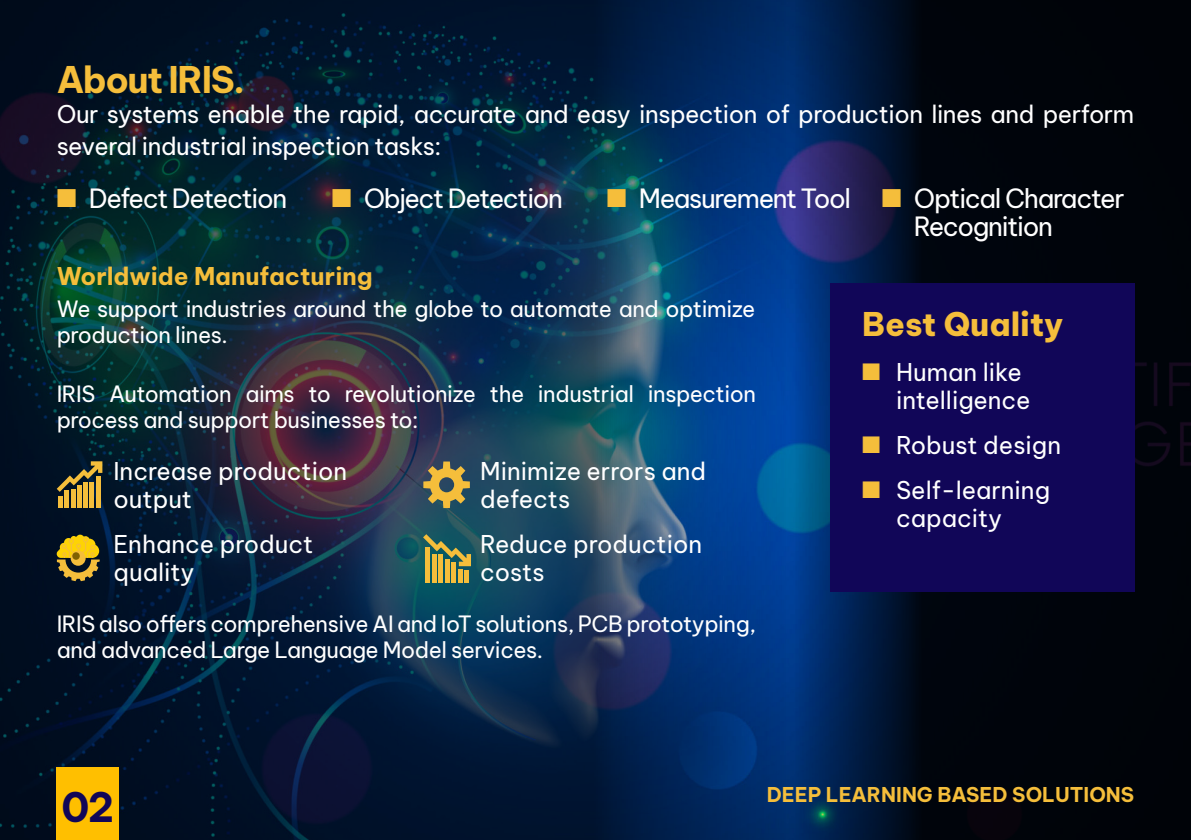
<style>
.page{position:relative;width:1191px;height:840px;background:#fff}
.page>*{position:absolute;margin:0;border:0;box-sizing:border-box;transform-origin:0 0}
.t1{font:700 40px "Be Vietnam Pro";color:#110658}
.t2{font:700 36px "Be Vietnam Pro";letter-spacing:-.04em;color:#f5be3b}
.t3{font:800 32px "Be Vietnam Pro";color:#f5be3b}
.t4{font:26px/28px "Be Vietnam Pro";letter-spacing:-.05em;color:#fff}
.t5{font:24px/28px "Be Vietnam Pro";letter-spacing:-.01em;color:#fff}
.t6{font:700 24px "Be Vietnam Pro";color:#f5be3b}
.t7{font:22px/26px "Be Vietnam Pro";letter-spacing:-.02em;color:#fff}
.t8{font:700 20px "Be Vietnam Pro";color:#f5be3b}
.s1{color:#f5be3b}
</style>
<div class="page">
<img style="left:0;top:0;width:699px;height:839px">
<svg style="left:699px;top:0;width:492px;height:839px;background:#01183a"></svg>
<div style="left:830px;top:282px;width:304px;height:309px;background:#110658"></div>
<div style="left:57px;top:767px;width:62px;height:72px;background:#ffbf00"></div>
<div style="left:58px;top:495px;width:5px;height:12px;background:#f5be3b"></div>
<svg style="left:57px;top:461px;width:45px;height:30px"></svg>
<hr style="left:96px;top:475px;width:4px;height:32px;background:#f5be3b">
<hr style="left:90px;top:481px;width:4px;height:26px;background:#f5be3b">
<div style="left:83px;top:481px;width:5px;height:26px;background:#f5be3b"></div>
<div style="left:77px;top:484px;width:5px;height:23px;background:#f5be3b"></div>
<hr style="left:71px;top:489px;width:4px;height:18px;background:#f5be3b">
<hr style="left:65px;top:490px;width:4px;height:17px;background:#f5be3b">
<div style="left:464px;top:570px;width:5px;height:12px;background:#f5be3b"></div>
<svg style="left:423px;top:534px;width:48px;height:32px"></svg>
<div style="left:425px;top:546px;width:5px;height:36px;background:#f5be3b"></div>
<div style="left:431px;top:553px;width:5px;height:29px;background:#f5be3b"></div>
<div style="left:438px;top:553px;width:5px;height:29px;background:#f5be3b"></div>
<hr style="left:445px;top:558px;width:4px;height:24px;background:#f5be3b">
<div style="left:451px;top:562px;width:5px;height:20px;background:#f5be3b"></div>
<div style="left:458px;top:568px;width:5px;height:14px;background:#f5be3b"></div>
<svg style="left:423px;top:461px;width:47px;height:46px;background:#8d814d"></svg>
<svg style="left:57px;top:534px;width:43px;height:47px;background:#967e23"></svg>
<div style="left:72px;top:552px;width:8px;height:7px;background:#806100;border-radius:50%"></div>
<h2 class="t2" style="left:57px;top:49px;width:190px">About IRIS.</h2>
<p class="t5" style="left:57px;top:96px;width:1079px;line-height:32px">Our systems enable the rapid, accurate and easy inspection of production lines and perform several industrial inspection tasks:</p>
<p class="t4" style="left:57px;top:182px;width:232px"><span class="s1">■</span> Defect Detection</p>
<p class="t4" style="left:332px;top:182px;width:233px"><span class="s1">■</span> Object Detection</p>
<p class="t4" style="left:914px;top:182px;width:212px;text-indent:-307px"><span class="s1">■</span> Measurement Tool <span class="s1">■</span> Optical Character<br>Recognition</p>
<p class="t6" style="left:57px;top:256px;width:317px">Worldwide Manufacturing</p>
<p class="t7" style="left:57px;top:293px;width:700px">We support industries around the globe to automate and optimize production lines.</p>
<p class="t7" style="left:57px;top:379px;width:701px">IRIS Automation aims to revolutionize the industrial inspection process and support businesses to:</p>
<p class="t5" style="left:113px;top:454px;width:235px">Increase production output</p>
<p class="t5" style="left:113px;top:527px;width:201px">Enhance product quality</p>
<p class="t5" style="left:480px;top:454px;width:227px">Minimize errors and defects</p>
<p class="t5" style="left:480px;top:527px;width:224px">Reduce production costs</p>
<p class="t7" style="left:57px;top:608px;width:701px">IRIS also offers comprehensive AI and IoT solutions, PCB prototyping, and advanced Large Language Model services.</p>
<h3 class="t3" style="left:862px;top:296px;width:203px">Best Quality</h3>
<p class="t5" style="left:896px;top:355px;width:136px;text-indent:-34px"><span class="s1">■</span> Human like intelligence</p>
<p class="t5" style="left:862px;top:428px;width:200px"><span class="s1">■</span> Robust design</p>
<p class="t5" style="left:862px;top:473px;width:190px;text-align:center"><span class="s1">■</span> Self-learning capacity</p>
<h1 class="t1" style="left:61px;top:772px;width:54px">02</h1>
<p class="t8" style="left:767px;top:777px;width:369px">DEEP LEARNING BASED SOLUTIONS</p>
</div>
